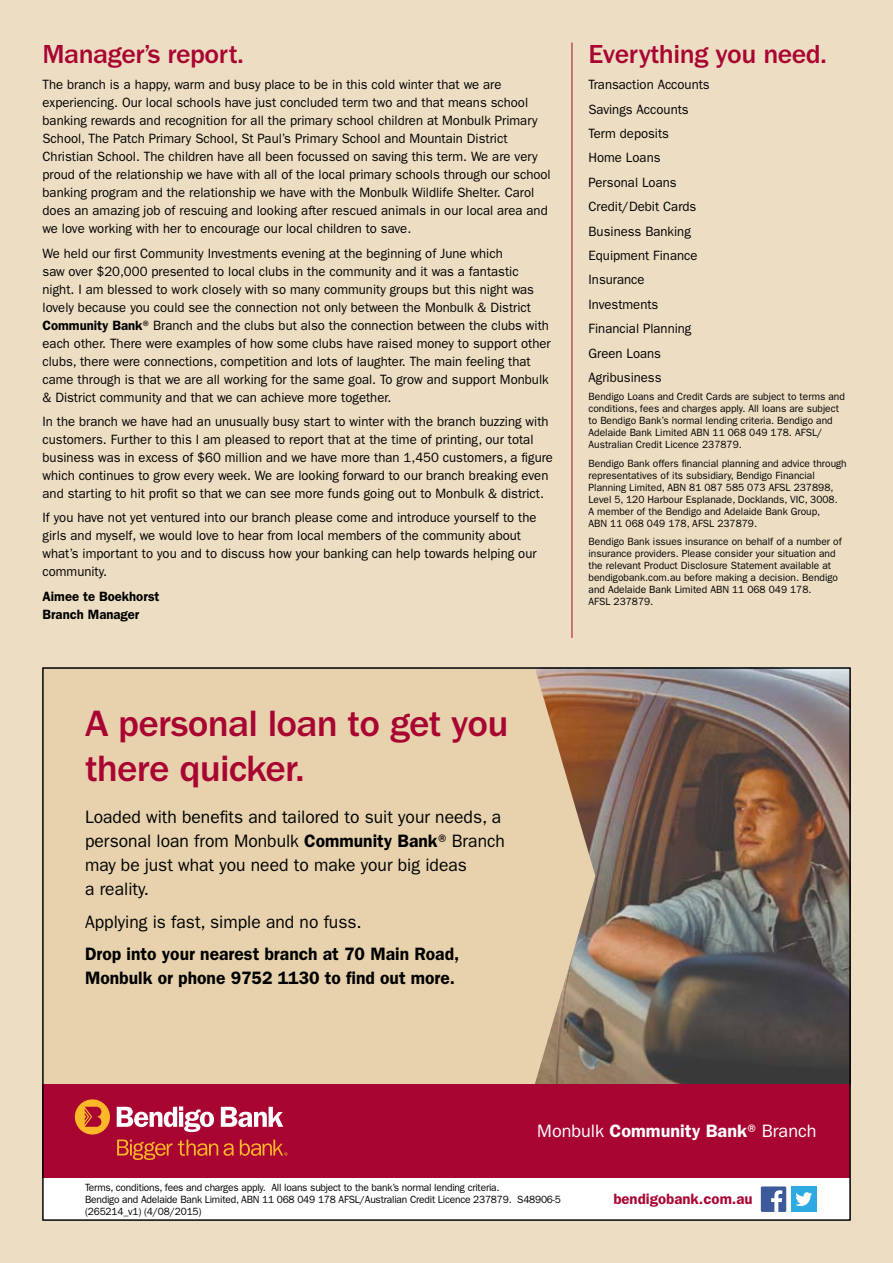
<style>
.page{position:relative;width:893px;height:1263px;background:#eddec3}
.page>*{position:absolute;margin:0;border:0;box-sizing:border-box;transform-origin:0 0}
.t1{font:500 37.95px/44.8px "ITC Franklin Gothic Std";letter-spacing:-.02em;color:#a90533}
.t2{font:500 27px "Franklin Gothic";letter-spacing:-.02em;color:#a90533}
.t3{font:18px/24px "ITC Franklin Gothic Std";color:#000}
.t4{font:600 18px/24px "ITC Franklin Gothic Std";color:#000}
.t5{font:18px "ITC Franklin Gothic Std";color:#fff}
.t6{font:600 15px "ITC Franklin Gothic Std";color:#a90533}
.t7{font:13.5px/18px "Franklin Gothic";color:#000}
.t8{font:600 13.5px/18px "Franklin Gothic";color:#000}
.t9{font:10.5px/12px "Franklin Gothic";color:#000}
.t10{font:10.5px/12px "ITC Franklin Gothic Std";letter-spacing:-.02em;color:#000}
.s1{font-weight:600}
</style>
<div class="page">
<hr style="left:571px;top:43px;width:1px;height:595px;background:#a90533">
<div style="left:43px;top:668px;width:807px;height:552px;background:#fff"></div>
<img style="left:595px;top:670px;width:253px;height:414px">
<div style="left:45px;top:670px;width:550px;height:414px;background:#e7d2ad"></div>
<div style="left:761px;top:1186px;width:25px;height:26px;background:#3c5a99"></div>
<svg style="left:771px;top:1190px;width:11px;height:22px"></svg>
<div style="left:791px;top:1186px;width:25px;height:26px;background:#2daae1"></div>
<svg style="left:795px;top:1192px;width:17px;height:14px"></svg>
<div style="left:43px;top:1084px;width:807px;height:94px;background:#a90533"></div>
<div style="left:75px;top:1099px;width:35px;height:35px;background:#fdb827;border-radius:50%"></div>
<svg style="left:85px;top:1107px;width:16px;height:20px"></svg>
<svg style="left:117px;top:1106px;width:97px;height:26px"></svg>
<svg style="left:221px;top:1107px;width:62px;height:20px"></svg>
<svg style="left:117px;top:1139px;width:117px;height:21px"></svg>
<svg style="left:240px;top:1139px;width:47px;height:17px"></svg>
<h2 class="t2" style="left:43px;top:39px;width:203px">Manager’s report.</h2>
<p class="t7" style="left:43px;top:76px;width:510px">The branch is a happy, warm and busy place to be in this cold winter that we are experiencing. Our local schools have just concluded term two and that means school banking rewards and recognition for all the primary school children at Monbulk Primary School, The Patch Primary School, St Paul’s Primary School and Mountain District Christian School. The children have all been focussed on saving this term. We are very proud of the relationship we have with all of the local primary schools through our school banking program and the relationship we have with the Monbulk Wildlife Shelter. Carol does an amazing job of rescuing and looking after rescued animals in our local area and we love working with her to encourage our local children to save.</p>
<p class="t7" style="left:43px;top:244px;width:510px">We held our first Community Investments evening at the beginning of June which<br>saw over $20,000 presented to local clubs in the community and it was a fantastic night. I am blessed to work closely with so many community groups but this night was lovely because you could see the connection not only between the Monbulk &amp; District <span class="s1">Community Bank</span>® Branch and the clubs but also the connection between the clubs with each other. There were examples of how some clubs have raised money to support other clubs, there were connections, competition and lots of laughter. The main feeling that came through is that we are all working for the same goal. To grow and support Monbulk &amp; District community and that we can achieve more together.</p>
<p class="t7" style="left:43px;top:412px;width:512px">In the branch we have had an unusually busy start to winter with the branch buzzing with customers. Further to this I am pleased to report that at the time of printing, our total business was in excess of $60 million and we have more than 1,450 customers, a figure which continues to grow every week. We are looking forward to our branch breaking even and starting to hit profit so that we can see more funds going out to Monbulk &amp; district.</p>
<p class="t7" style="left:43px;top:509px;width:496px">If you have not yet ventured into our branch please come and introduce yourself to the girls and myself, we would love to hear from local members of the community about what’s important to you and to discuss how your banking can help towards helping our community.</p>
<p class="t8" style="left:43px;top:587px;width:119px">Aimee te Boekhorst<br>Branch Manager</p>
<h1 class="t1" style="left:85px;top:702px;width:425px">A personal loan to get you there quicker.</h1>
<h3 class="t3" style="left:85px;top:805px;width:421px">Loaded with benefits and tailored to suit your needs, a personal loan from Monbulk <span class="s1">Community Bank</span>® Branch may be just what you need to make your big ideas<br>a reality.</h3>
<h3 class="t3" style="left:85px;top:910px;width:278px">Applying is fast, simple and no fuss.</h3>
<h3 class="t4" style="left:85px;top:942px;width:376px">Drop into your nearest branch at 70 Main Road,<br>Monbulk or phone 9752 1130 to find out more.</h3>
<h2 class="t2" style="left:588px;top:39px;width:240px">Everything you need.</h2>
<p class="t7" style="left:588px;top:73px;width:123px;line-height:24.5px">Transaction Accounts<br>Savings Accounts<br>Term deposits<br>Home Loans<br>Personal Loans<br>Credit/Debit Cards<br>Business Banking<br>Equipment Finance<br>Insurance<br>Investments<br>Financial Planning<br>Green Loans<br>Agribusiness</p>
<p class="t9" style="left:588px;top:391px;width:258px">Bendigo Loans and Credit Cards are subject to terms and conditions, fees and charges apply. All loans are subject to Bendigo Bank’s normal lending criteria. Bendigo and Adelaide Bank Limited ABN 11 068 049 178. AFSL/ Australian Credit Licence 237879.</p>
<p class="t9" style="left:588px;top:457px;width:260px">Bendigo Bank offers financial planning and advice through representatives of its subsidiary, Bendigo Financial Planning Limited, ABN 81 087 585 073 AFSL 237898, Level 5, 120 Harbour Esplanade, Docklands, VIC, 3008.<br>A member of the Bendigo and Adelaide Bank Group,<br>ABN 11 068 049 178, AFSL 237879.</p>
<p class="t9" style="left:588px;top:535px;width:255px">Bendigo Bank issues insurance on behalf of a number of insurance providers. Please consider your situation and the relevant Product Disclosure Statement available at bendigobank.com.au before making a decision. Bendigo and Adelaide Bank Limited ABN 11 068 049 178.<br>AFSL 237879.</p>
<h3 class="t5" style="left:537px;top:1121px;width:281px">Monbulk <span class="s1">Community Bank</span>® Branch</h3>
<p class="t10" style="left:85px;top:1181px;width:477px">Terms, conditions, fees and charges apply. All loans subject to the bank’s normal lending criteria.<br>Bendigo and Adelaide Bank Limited, ABN 11 068 049 178 AFSL/Australian Credit Licence 237879. S48906-5 (265214_v1) (4/08/2015)</p>
<p class="t6" style="left:613px;top:1190px;width:141px">bendigobank.com.au</p>
</div>
